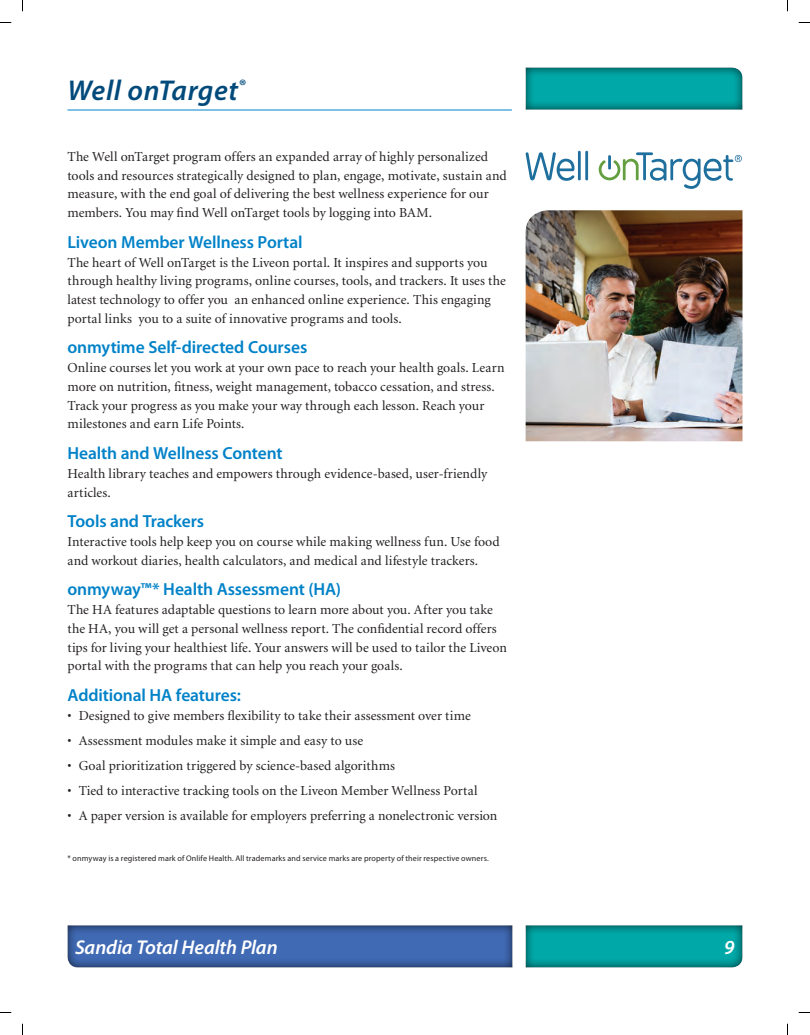
<style>
.page{position:relative;width:810px;height:1035px;background:#fff}
.page>*{position:absolute;margin:0;border:0;box-sizing:border-box;transform-origin:0 0}
.Subhead_italic{font:italic 600 28.75px "Myriad Pro";letter-spacing:.02em;color:#004a7b}
.t1{font:italic 600 20px "Myriad Pro";letter-spacing:-.005em;color:#fff}
.subhead{font:600 17.5px "Myriad Pro";letter-spacing:-.005em;color:#0082c8}
.body{font:13.75px/18.8px "Minion";letter-spacing:.005em;color:#231f20}
.t2{font:8.12px "Myriad Pro";letter-spacing:.015em;color:#231f20}
</style>
<div class="page">
<div style="left:65px;top:925px;width:448px;height:45px;background:#231f20;opacity:.75"></div>
<div style="left:524px;top:925px;width:219px;height:45px;background:#231f20;opacity:.75"></div>
<div style="left:524px;top:65px;width:219px;height:45px;background:#231f20;opacity:.75"></div>
<svg style="left:526px;top:152px;width:49px;height:29px"></svg>
<hr style="left:578px;top:151px;width:3px;height:29px;background:#1e6f9e">
<hr style="left:585px;top:151px;width:3px;height:29px;background:#1e6f9e">
<svg style="left:599px;top:152px;width:143px;height:37px"></svg>
<hr style="left:68px;top:110px;width:444px;height:1px;background:#0085cb">
<img style="left:526px;top:210px;width:216px;height:231px">
<p class="Subhead_italic" style="left:68px;top:75px;width:179px">Well onTarget<sup>®</sup></p>
<p class="body" style="left:68px;top:148px;width:441px">The Well onTarget program offers an expanded array of highly personalized tools and resources strategically designed to plan, engage, motivate, sustain and measure, with the end goal of delivering the best wellness experience for our members. You may find Well onTarget tools by logging into BAM.</p>
<p class="subhead" style="left:68px;top:232px;width:237px">Liveon Member Wellness Portal</p>
<p class="body" style="left:68px;top:253px;width:440px">The heart of Well onTarget is the Liveon portal. It inspires and supports you through healthy living programs, online courses, tools, and trackers. It uses the latest technology to offer you an enhanced online experience. This engaging portal links you to a suite of innovative programs and tools.</p>
<p class="subhead" style="left:68px;top:338px;width:241px">onmytime Self-directed Courses</p>
<p class="body" style="left:68px;top:359px;width:439px">Online courses let you work at your own pace to reach your health goals. Learn more on nutrition, fitness, weight management, tobacco cessation, and stress.<br>Track your progress as you make your way through each lesson. Reach your milestones and earn Life Points.</p>
<p class="subhead" style="left:68px;top:444px;width:217px">Health and Wellness Content</p>
<p class="body" style="left:68px;top:465px;width:421px">Health library teaches and empowers through evidence-based, user-friendly articles.</p>
<p class="subhead" style="left:68px;top:512px;width:138px">Tools and Trackers</p>
<p class="body" style="left:68px;top:533px;width:434px">Interactive tools help keep you on course while making wellness fun. Use food and workout diaries, health calculators, and medical and lifestyle trackers.</p>
<p class="subhead" style="left:68px;top:580px;width:275px">onmyway™* Health Assessment (HA)</p>
<p class="body" style="left:68px;top:601px;width:441px">The HA features adaptable questions to learn more about you. After you take the HA, you will get a personal wellness report. The confidential record offers tips for living your healthiest life. Your answers will be used to tailor the Liveon portal with the programs that can help you reach your goals.</p>
<p class="subhead" style="left:68px;top:685px;width:175px">Additional HA features:</p>
<p class="body" style="left:68px;top:706px;width:405px">• Designed to give members flexibility to take their assessment over time</p>
<p class="body" style="left:68px;top:731px;width:297px">• Assessment modules make it simple and easy to use</p>
<p class="body" style="left:68px;top:756px;width:329px">• Goal prioritization triggered by science-based algorithms</p>
<p class="body" style="left:68px;top:781px;width:412px">• Tied to interactive tracking tools on the Liveon Member Wellness Portal</p>
<p class="body" style="left:68px;top:806px;width:431px">• A paper version is available for employers preferring a nonelectronic version</p>
<p class="t2" style="left:68px;top:854px;width:423px">* onmyway is a registered mark of Onlife Health. All trademarks and service marks are property of their respective owners.</p>
<h2 class="t1" style="left:75px;top:937px;width:204px">Sandia Total Health Plan</h2>
<h2 class="t1" style="left:724px;top:937px;width:12px">9</h2>
</div>
